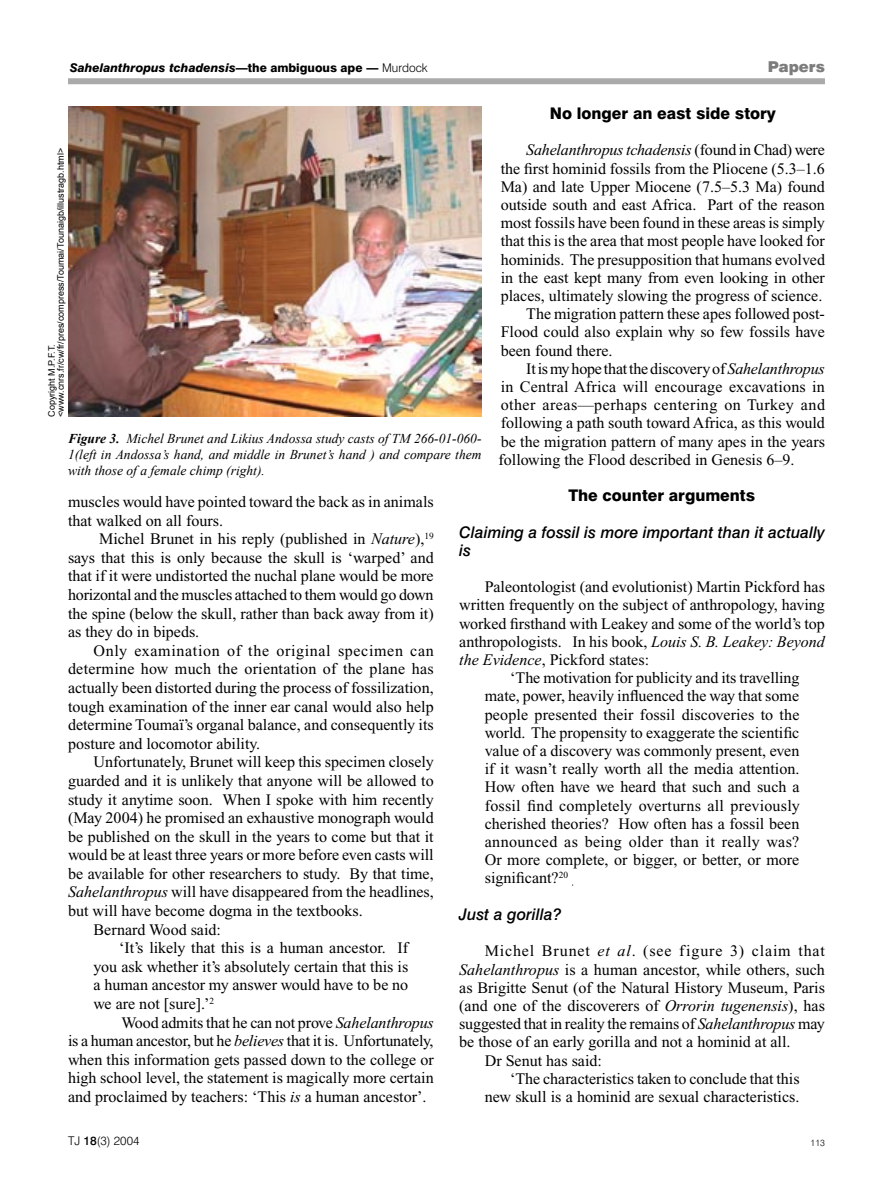
<style>
.page{position:relative;width:893px;height:1191px;background:#fff}
.page>*{position:absolute;margin:0;border:0;box-sizing:border-box;transform-origin:0 0}
.TEXT__Quote_2_column{font:16.05px/18.1px "Times New Roman";color:#000;text-align:justify}
.t1{font:italic 500 16.05px/18.1px "Swiss 721 BT";color:#000}
.Heading_1{font:800 16.05px "Swiss 721 BT";color:#000}
.t2{font:900 15px "Swiss 721 BT";color:#7c7c7c}
.CAPTIONS{font:italic 13.5px/16.2px "Times New Roman";color:#000;text-align:justify}
.t3{font:italic 800 12px "Swiss 721 BT";color:#000}
.t4{font:300 12px "Swiss 721 BT";color:#000}
.CREDIT{font:9px "Arial";color:#000}
.t5{font:300 9px "Swiss 721 BT";color:#000}
.s1{font-style:normal}
.s2{font-weight:300;font-style:normal}
.s3{font-style:italic}
.s4{font-weight:700}
.s5{font-weight:500}
</style>
<div class="page">
<div style="left:68px;top:78px;width:757px;height:6px;background:#aaa"></div>
<img style="left:68px;top:106px;width:414px;height:311px">
<p class="t3" style="left:70px;top:61px;width:359px">Sahelanthropus tchadensis<span class="s1">—the ambiguous ape —</span> <span class="s2">Murdock</span></p>
<p class="t2" style="left:768px;top:58px;width:59px">Papers</p>
<p class="Heading_1" style="left:550px;top:104px;width:228px">No longer an east side story</p>
<p class="TEXT__Quote_2_column" style="left:501px;top:141px;width:326px;text-indent:26px"><span class="s3">Sahelanthropus tchadensis</span> (found in Chad) were the first hominid fossils from the Pliocene (5.3–1.6<br>Ma) and late Upper Miocene (7.5–5.3 Ma) found outside south and east Africa. Part of the reason most fossils have been found in these areas is simply that this is the area that most people have looked for hominids. The presupposition that humans evolved in the east kept many from even looking in other places, ultimately slowing the progress of science.</p>
<p class="TEXT__Quote_2_column" style="left:501px;top:305px;width:326px;text-indent:26px">The migration pattern these apes followed post-Flood could also explain why so few fossils have been found there.</p>
<p class="TEXT__Quote_2_column" style="left:499px;top:359px;width:328px;text-indent:28px">It is my hope that the discovery of <span class="s3">Sahelanthropus </span>in Central Africa will encourage excavations in other areas—perhaps centering on Turkey and following a path south toward Africa, as this would be the migration pattern of many apes in the years following the Flood described in Genesis 6–9.</p>
<p class="Heading_1" style="left:568px;top:486px;width:188px">The counter arguments</p>
<p class="t1" style="left:459px;top:523px;width:367px">Claiming a fossil is more important than it actually is</p>
<p class="TEXT__Quote_2_column" style="left:459px;top:578px;width:367px;text-indent:26px">Paleontologist (and evolutionist) Martin Pickford has written frequently on the subject of anthropology, having worked firsthand with Leakey and some of the world’s top anthropologists. In his book, <span class="s3">Louis S. B. Leakey: Beyond the Evidence</span>, Pickford states:</p>
<p class="TEXT__Quote_2_column" style="left:485px;top:669px;width:316px;text-indent:26px">‘The motivation for publicity and its travelling mate, power, heavily influenced the way that some people presented their fossil discoveries to the world. The propensity to exaggerate the scientific value of a discovery was commonly present, even if it wasn’t really worth all the media attention.<br>How often have we heard that such and such a fossil find completely overturns all previously cherished theories? How often has a fossil been announced as being older than it really was?<br>Or more complete, or bigger, or better, or more significant?<sup>20</sup></p>
<p class="t1" style="left:459px;top:905px;width:104px">Just a gorilla?</p>
<p class="TEXT__Quote_2_column" style="left:459px;top:942px;width:367px;text-indent:26px">Michel Brunet <span class="s3">et al</span>. (see figure 3) claim that <span class="s3">Sahelanthropus</span> is a human ancestor, while others, such as Brigitte Senut (of the Natural History Museum, Paris (and one of the discoverers of <span class="s3">Orrorin tugenensis</span>), has suggested that in reality the remains of <span class="s3">Sahelanthropus</span> may be those of an early gorilla and not a hominid at all.</p>
<p class="TEXT__Quote_2_column" style="left:485px;top:1051px;width:119px">Dr Senut has said:</p>
<p class="TEXT__Quote_2_column" style="left:485px;top:1069px;width:316px;text-align:right">‘The characteristics taken to conclude that this new skull is a hominid are sexual characteristics.</p>
<p class="CREDIT" style="left:55px;top:417px;width:270px;rotate:-90deg">&lt;www.cnrs.fr/cw/fr/pres/compress/Toumai/Tounaigb/illustragb.html&gt;</p>
<p class="CREDIT" style="left:46px;top:417px;width:74px;rotate:-90deg">Copyright M.P.F.T.</p>
<p class="CAPTIONS" style="left:68px;top:430px;width:415px"><span class="s4">Figure 3.</span> Michel Brunet and Likius Andossa study casts of TM 266-01-060- 1(left in Andossa’s hand, and middle in Brunet’s hand ) and compare them with those of a female chimp (right).</p>
<p class="TEXT__Quote_2_column" style="left:68px;top:492px;width:367px;line-height:18.6px">muscles would have pointed toward the back as in animals that walked on all fours.</p>
<p class="TEXT__Quote_2_column" style="left:68px;top:529px;width:367px;line-height:18.6px;text-indent:31px">Michel Brunet in his reply (published in <span class="s3">Nature</span>),<sup>19 </sup>says that this is only because the skull is ‘warped’ and that if it were undistorted the nuchal plane would be more horizontal and the muscles attached to them would go down the spine (below the skull, rather than back away from it) as they do in bipeds.</p>
<p class="TEXT__Quote_2_column" style="left:68px;top:641px;width:367px;line-height:18.6px;text-indent:26px">Only examination of the original specimen can determine how much the orientation of the plane has actually been distorted during the process of fossilization, tough examination of the inner ear canal would also help determine Toumaï’s organal balance, and consequently its posture and locomotor ability.</p>
<p class="TEXT__Quote_2_column" style="left:68px;top:752px;width:367px;line-height:18.6px;text-indent:26px">Unfortunately, Brunet will keep this specimen closely guarded and it is unlikely that anyone will be allowed to study it anytime soon. When I spoke with him recently (May 2004) he promised an exhaustive monograph would be published on the skull in the years to come but that it would be at least three years or more before even casts will be available for other researchers to study. By that time, <span class="s3">Sahelanthropus</span> will have disappeared from the headlines, but will have become dogma in the textbooks.</p>
<p class="TEXT__Quote_2_column" style="left:94px;top:920px;width:129px">Bernard Wood said:</p>
<p class="TEXT__Quote_2_column" style="left:94px;top:938px;width:316px;line-height:18.6px;text-indent:26px">‘It’s likely that this is a human ancestor. If you ask whether it’s absolutely certain that this is a human ancestor my answer would have to be no we are not [sure].’<sup>2</sup></p>
<p class="TEXT__Quote_2_column" style="left:68px;top:1013px;width:367px;line-height:18.6px;text-indent:54px">Wood admits that he can not prove <span class="s3">Sahelanthropus </span>is a human ancestor, but he <span class="s3">believes</span> that it is. Unfortunately, when this information gets passed down to the college or high school level, the statement is magically more certain and proclaimed by teachers: ‘This <span class="s3">is</span> a human ancestor’.</p>
<p class="t4" style="left:68px;top:1133px;width:73px">TJ <span class="s5">18</span>(3) 2004</p>
<p class="t5" style="left:811px;top:1137px;width:16px">113</p>
</div>
